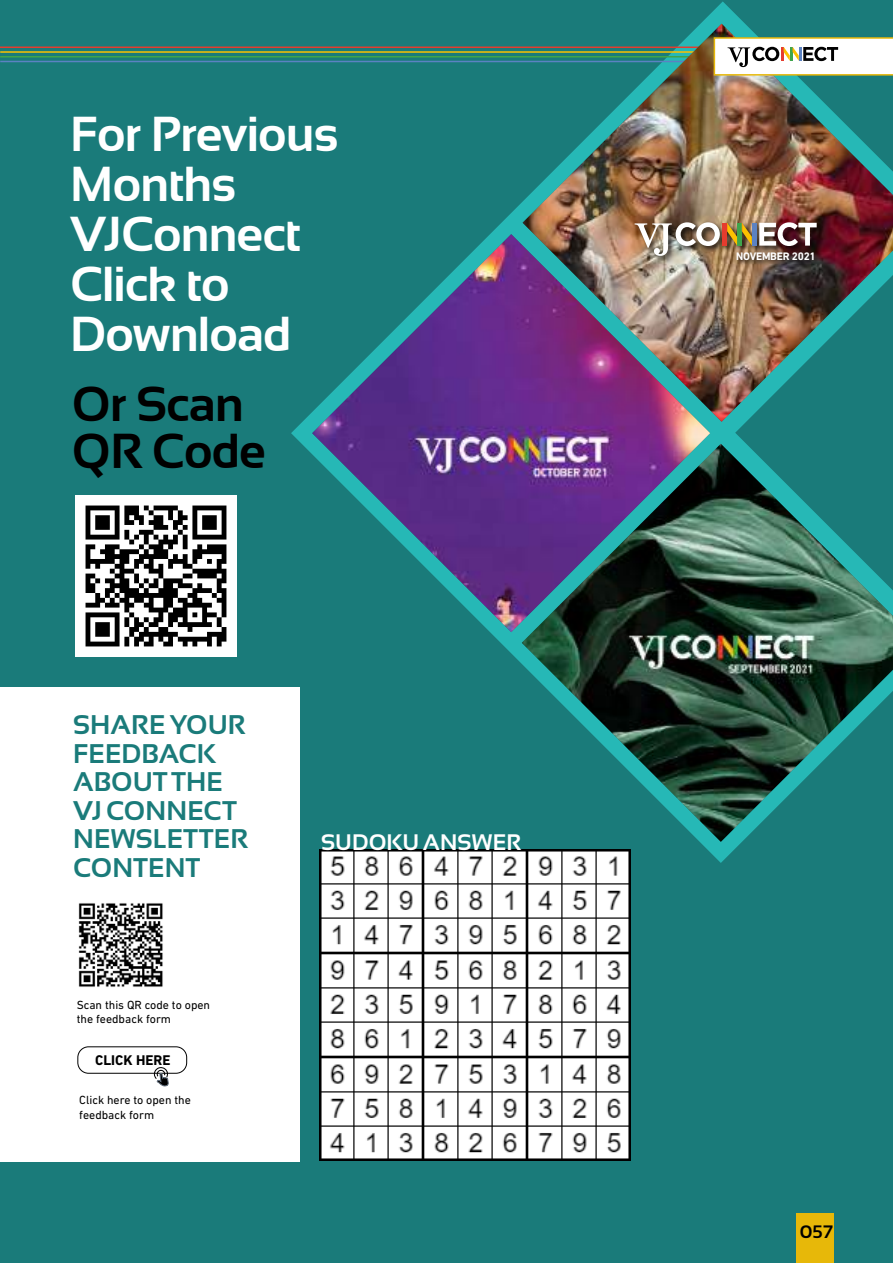
<style>
.page{position:relative;width:893px;height:1263px;background:#fff}
.page>*{position:absolute;margin:0;border:0;box-sizing:border-box;transform-origin:0 0}
.t1{font:700 49.05px/50.1px "Sansation";letter-spacing:-.02em;color:#fff}
.t2{font:700 49.05px/47.1px "Sansation";letter-spacing:-.015em;color:#000}
.t3{font:700 27px/28.5px "Sansation";letter-spacing:.005em;color:#1a7b7a}
.t4{font:700 22.5px "Sansation";letter-spacing:.005em;color:#fff}
.t5{font:700 18px "Sansation";color:#000}
.t6{font:700 14.25px "DIN Next LT Pro";color:#000}
.t7{font:12px/14.4px "DIN Next LT Pro";color:#000}
.t8{font:700 11.1px "DIN Next LT Pro";letter-spacing:-.02em;color:#fff}
</style>
<div class="page">
<div style="left:1px;top:0;width:892px;height:1263px;background:#1a7b7a"></div>
<svg style="left:291px;top:1px;width:455px;height:862px"></svg>
<img style="left:522px;top:444px;width:371px;height:398px">
<img style="left:312px;top:234px;width:398px;height:398px">
<div style="left:0;top:687px;width:299px;height:475px;background:#fff"></div>
<img style="left:319px;top:850px;width:311px;height:310px">
<hr style="left:0;top:47px;width:701px;height:1px;background:#e53c2e">
<hr style="left:0;top:51px;width:701px;height:2px;background:#fcc100">
<hr style="left:0;top:56px;width:701px;height:2px;background:#3fa54c">
<hr style="left:0;top:61px;width:701px;height:1px;background:#5b82c2">
<div style="left:77px;top:1046px;width:110px;height:28px;border:1px solid #000;border-radius:11px"></div>
<svg style="left:154px;top:1067px;width:14px;height:19px"></svg>
<img style="left:78px;top:903px;width:85px;height:84px">
<img style="left:75px;top:495px;width:162px;height:162px">
<img style="left:523px;top:24px;width:370px;height:398px">
<div style="left:633px;top:221px;width:191px;height:42px;background:#000;opacity:.75"></div>
<div style="left:752px;top:223px;width:5px;height:23px;background:#5b82c2"></div>
<div style="left:722px;top:223px;width:5px;height:23px;background:#e53c2e"></div>
<svg style="left:727px;top:223px;width:25px;height:23px"></svg>
<img style="left:635px;top:222px;width:85px;height:34px">
<svg style="left:759px;top:222px;width:58px;height:24px"></svg>
<div style="left:735px;top:250px;width:86px;height:17px;background:#000;opacity:.75"></div>
<div style="left:797px;top:1214px;width:37px;height:49px;background:#e7b809"></div>
<svg style="left:714px;top:37px;width:179px;height:39px;background:#e2dfcf"></svg>
<h1 class="t1" style="left:70px;top:109px;width:270px">For Previous<br>Months<br>VJConnect<br>Click to<br>Download</h1>
<h1 class="t2" style="left:72px;top:380px;width:196px">Or Scan<br>QR Code</h1>
<h2 class="t3" style="left:73px;top:710px;width:176px">SHARE YOUR<br>FEEDBACK<br>ABOUT THE<br>VJ CONNECT<br>NEWSLETTER<br>CONTENT</h2>
<p class="t7" style="left:77px;top:997px;width:135px">Scan this QR code to open the feedback form</p>
<p class="t6" style="left:95px;top:1052px;width:77px">CLICK HERE</p>
<p class="t7" style="left:79px;top:1093px;width:113px">Click here to open the feedback form</p>
<h3 class="t4" style="left:321px;top:829px;width:202px">SUDOKU ANSWER</h3>
<p class="t8" style="left:736px;top:249px;width:81px">NOVEMBER 2021</p>
<h3 class="t5" style="left:800px;top:1222px;width:35px">057</h3>
</div>
